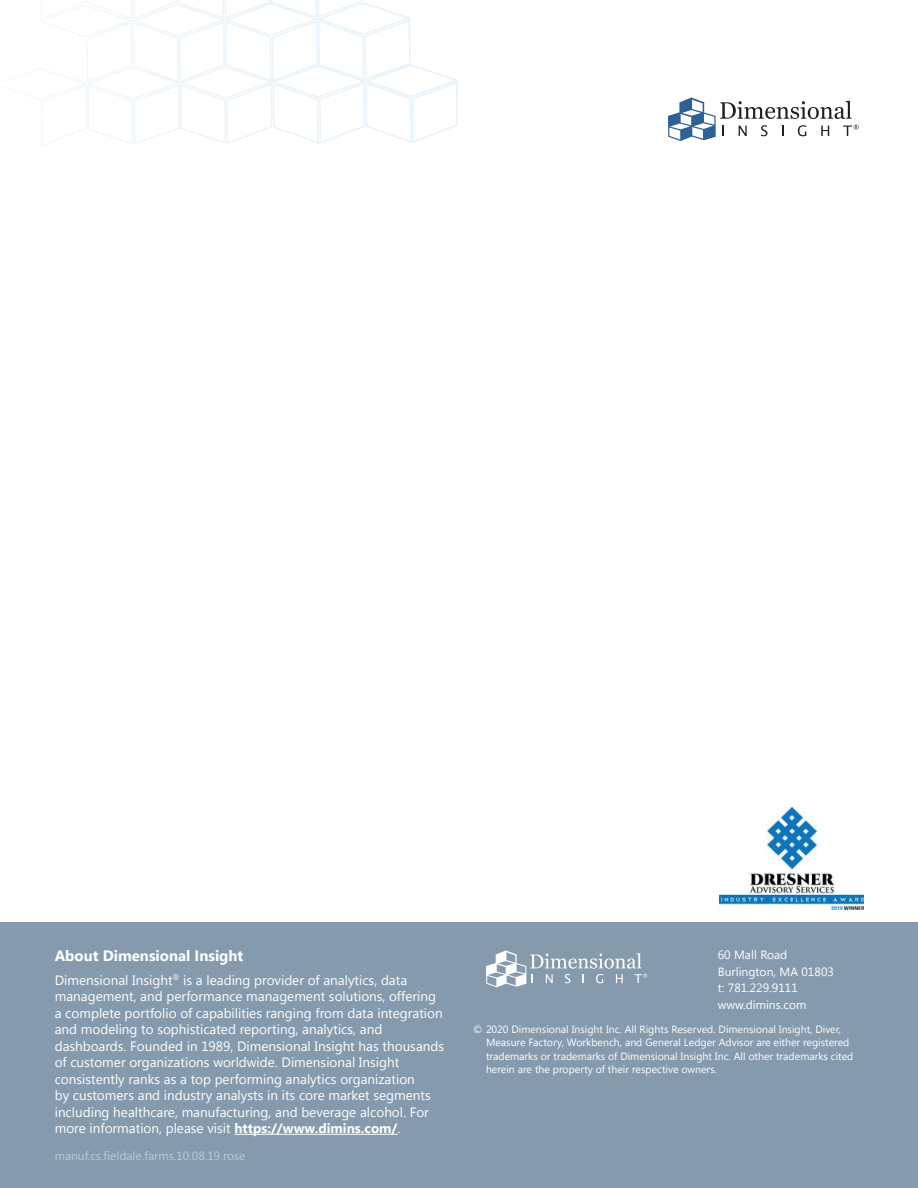
<style>
.page{position:relative;width:918px;height:1188px;background:#fff}
.page>*{position:absolute;margin:0;border:0;box-sizing:border-box;transform-origin:0 0}
.t1{font:700 15px "Segoe UI";color:#fff}
.t2{font:13.5px/16.5px "Segoe UI";color:#fff}
.t3{font:12px/16.5px "Segoe UI";letter-spacing:.005em;color:#fff}
.t4{font:12px "Segoe UI";color:#bdcbd9}
.t5{font:10.5px/13.5px "Segoe UI";color:#fff}
.s1{font-weight:700}
</style>
<div class="page">
<div style="left:0;top:922px;width:918px;height:266px;background:#859aad"></div>
<svg style="left:486px;top:950px;width:161px;height:37px"></svg>
<hr style="left:234px;top:1134px;width:164px;height:1px;background:#fff">
<img style="left:719px;top:808px;width:145px;height:102px">
<svg style="left:668px;top:97px;width:191px;height:44px"></svg>
<svg style="left:39px;top:0;width:419px;height:146px"></svg>
<p class="t1" style="left:55px;top:944px;width:190px">About Dimensional Insight</p>
<p class="t2" style="left:55px;top:971px;width:391px">Dimensional Insight<sup>®</sup> is a leading provider of analytics, data management, and performance management solutions, offering a complete portfolio of capabilities ranging from data integration and modeling to sophisticated reporting, analytics, and dashboards. Founded in 1989, Dimensional Insight has thousands of customer organizations worldwide. Dimensional Insight consistently ranks as a top performing analytics organization<br>by customers and industry analysts in its core market segments including healthcare, manufacturing, and beverage alcohol. For more information, please visit <span class="s1">https://www.dimins.com/</span>.</p>
<p class="t4" style="left:55px;top:1147px;width:192px">manuf.cs.fieldale.farms.10.08.19.rose</p>
<p class="t3" style="left:718px;top:946px;width:118px">60 Mall Road<br>Burlington, MA 01803 t: 781.229.9111 www.dimins.com</p>
<p class="t5" style="left:486px;top:1022px;width:369px;text-indent:-13px">© 2020 Dimensional Insight Inc. All Rights Reserved. Dimensional Insight, Diver, Measure Factory, Workbench, and General Ledger Advisor are either registered trademarks or trademarks of Dimensional Insight Inc. All other trademarks cited herein are the property of their respective owners.</p>
</div>
